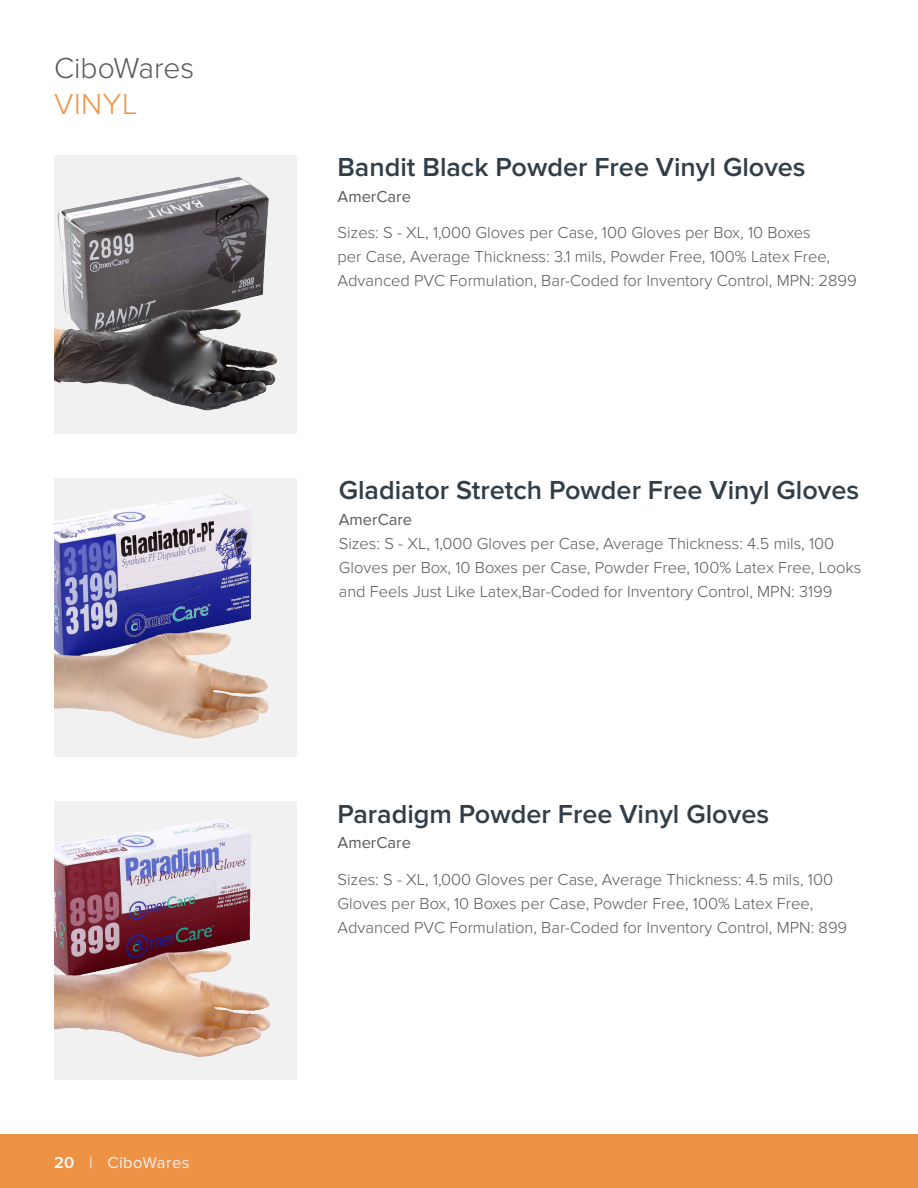
<style>
.page{position:relative;width:918px;height:1188px;background:#fff}
.page>*{position:absolute;margin:0;border:0;box-sizing:border-box;transform-origin:0 0}
.t1{font:300 30px "Proxima Nova";color:#58595b}
.t2{font:300 30px "Proxima Nova";letter-spacing:.02em;color:#ee9346}
.t3{font:600 27px "Proxima Nova";color:#313e48}
.t4{font:300 16.5px/24px "Proxima Nova";color:#58595b}
.t5{font:16.5px "Proxima Nova";color:#58595b}
.t6{font:16.5px "Proxima Nova";letter-spacing:.03em;color:#f1f1f2}
.s1{font-weight:600;color:#fff}
</style>
<div class="page">
<svg style="left:54px;top:155px;width:243px;height:278px;fill:#f1f1f2"></svg>
<img style="left:54px;top:177px;width:184px;height:234px">
<div style="left:54px;top:801px;width:243px;height:279px;background:#f1f1f2"></div>
<img style="left:54px;top:819px;width:216px;height:238px">
<div style="left:54px;top:478px;width:243px;height:279px;background:#f1f1f2"></div>
<img style="left:54px;top:494px;width:215px;height:245px">
<div style="left:0;top:1134px;width:918px;height:54px;background:#ee9346"></div>
<h1 class="t1" style="left:54px;top:50px;width:142px">CiboWares</h1>
<h1 class="t2" style="left:54px;top:86px;width:85px">VINYL</h1>
<p class="t6" style="left:54px;top:1153px;width:137px"><span class="s1">20</span> | CiboWares</p>
<h2 class="t3" style="left:337px;top:152px;width:470px">Bandit Black Powder Free Vinyl Gloves</h2>
<p class="t5" style="left:337px;top:187px;width:75px">AmerCare</p>
<p class="t4" style="left:337px;top:221px;width:521px">Sizes: S - XL, 1,000 Gloves per Case, 100 Gloves per Box, 10 Boxes<br>per Case, Average Thickness: 3.1 mils, Powder Free, 100% Latex Free,<br>Advanced PVC Formulation, Bar-Coded for Inventory Control, MPN: 2899</p>
<h2 class="t3" style="left:339px;top:475px;width:522px">Gladiator Stretch Powder Free Vinyl Gloves</h2>
<p class="t5" style="left:339px;top:510px;width:75px">AmerCare</p>
<p class="t4" style="left:339px;top:532px;width:524px">Sizes: S - XL, 1,000 Gloves per Case, Average Thickness: 4.5 mils, 100<br>Gloves per Box, 10 Boxes per Case, Powder Free, 100% Latex Free, Looks and Feels Just Like Latex,Bar-Coded for Inventory Control, MPN: 3199</p>
<h2 class="t3" style="left:338px;top:798px;width:433px">Paradigm Powder Free Vinyl Gloves</h2>
<p class="t5" style="left:338px;top:833px;width:75px">AmerCare</p>
<p class="t4" style="left:338px;top:868px;width:511px">Sizes: S - XL, 1,000 Gloves per Case, Average Thickness: 4.5 mils, 100<br>Gloves per Box, 10 Boxes per Case, Powder Free, 100% Latex Free,<br>Advanced PVC Formulation, Bar-Coded for Inventory Control, MPN: 899</p>
</div>
